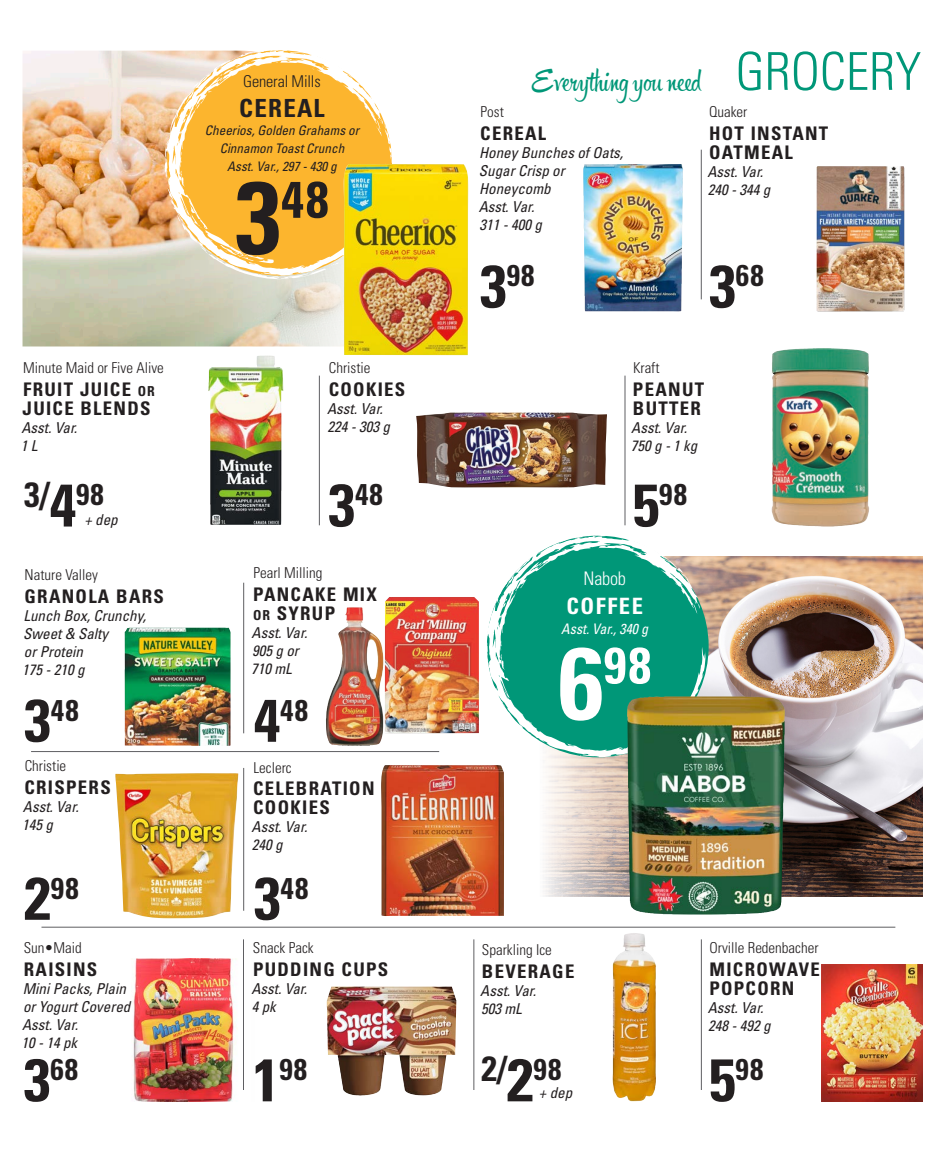
<style>
.page{position:relative;width:945px;height:1170px;background:#fff}
.page>*{position:absolute;margin:0;border:0;box-sizing:border-box;transform-origin:0 0}
.t1{font:700 condensed 51.38px "Univers LT Std";color:#231f20}
.t2{font:700 condensed 51.12px "Univers LT Std";color:#fff}
.t3{font:700 condensed 35px "Univers LT Std";color:#231f20}
.t4{font:700 condensed 30px "Univers LT Std";letter-spacing:.04em;color:#231f20}
.t5{font:27.5px "Hipster Script Pro";color:#009778}
.t6{font:700 condensed 25px "Univers LT Std";letter-spacing:.05em;color:#231f20}
.t7{font:700 condensed 22.5px "Univers LT Std";letter-spacing:.07em;color:#fff}
.t8{font:700 condensed 18.75px "Univers LT Std";letter-spacing:.07em;color:#231f20}
.t9{font:300 condensed 18.75px "Univers LT Std";letter-spacing:-.01em;color:#fff;scale:.96 1}
.t10{font:300 condensed 16.25px "Univers LT Std";letter-spacing:-.01em;color:#231f20}
.t11{font:italic condensed 15px "Univers LT Std";color:#231f20}
.t12{font:300 condensed 15px "Univers LT Std";color:#231f20}
.t13{font:italic condensed 14.5px "Univers LT Std";color:#fff;scale:.96 1}
.t14{font:italic condensed 13.12px "Univers LT Std";color:#231f20}
.s1{font-size:13.75px}
.s2{font-size:102.75px}
.s3{font-size:60px}
.s4{font-size:30px}
.s5{font-family:"Univers LT Std";font-weight:300;font-stretch:condensed;font-size:52.25px}
.s6{font-size:102.25px}
</style>
<div class="page">
<img style="left:133px;top:959px;width:102px;height:142px">
<img style="left:22px;top:51px;width:322px;height:296px">
<hr style="left:243px;top:939px;width:1px;height:151px;background:#5f5f62">
<hr style="left:474px;top:939px;width:1px;height:151px;background:#5f5f62">
<hr style="left:701px;top:939px;width:1px;height:151px;background:#5f5f62">
<hr style="left:701px;top:150px;width:1px;height:149px;background:#5f5f62">
<hr style="left:319px;top:376px;width:1px;height:149px;background:#5f5f62">
<hr style="left:625px;top:376px;width:1px;height:149px;background:#5f5f62">
<hr style="left:243px;top:768px;width:1px;height:143px;background:#5f5f62">
<hr style="left:31px;top:751px;width:408px;height:1px;background:#5f5f62">
<hr style="left:42px;top:927px;width:853px;height:1px;background:#5f5f62">
<hr style="left:243px;top:583px;width:1px;height:150px;background:#5f5f62">
<svg style="left:164px;top:50px;width:226px;height:226px;fill:#fcb52e"></svg>
<svg style="left:369px;top:113px;width:23px;height:50px"></svg>
<svg style="left:265px;top:50px;width:5px;height:3px"></svg>
<svg style="left:312px;top:63px;width:13px;height:6px"></svg>
<svg style="left:289px;top:50px;width:16px;height:10px"></svg>
<svg style="left:274px;top:61px;width:7px;height:2px"></svg>
<svg style="left:247px;top:62px;width:5px;height:7px"></svg>
<svg style="left:188px;top:66px;width:51px;height:28px"></svg>
<svg style="left:196px;top:101px;width:5px;height:8px"></svg>
<svg style="left:174px;top:101px;width:15px;height:26px"></svg>
<svg style="left:166px;top:152px;width:2px;height:7px"></svg>
<svg style="left:165px;top:173px;width:3px;height:4px"></svg>
<svg style="left:184px;top:198px;width:160px;height:81px;background:#f7c565"></svg>
<img style="left:543px;top:556px;width:379px;height:341px">
<svg style="left:487px;top:535px;width:219px;height:222px;fill:#009778"></svg>
<img style="left:124px;top:627px;width:107px;height:119px">
<img style="left:344px;top:164px;width:124px;height:191px">
<img style="left:583px;top:164px;width:100px;height:148px">
<img style="left:816px;top:166px;width:88px;height:146px">
<img style="left:208px;top:355px;width:75px;height:170px">
<img style="left:416px;top:412px;width:191px;height:75px">
<img style="left:772px;top:348px;width:91px;height:179px">
<img style="left:385px;top:597px;width:94px;height:136px">
<img style="left:326px;top:607px;width:34px;height:139px">
<img style="left:627px;top:696px;width:158px;height:219px">
<img style="left:115px;top:773px;width:123px;height:145px">
<img style="left:381px;top:765px;width:123px;height:151px">
<img style="left:327px;top:986px;width:78px;height:110px">
<img style="left:612px;top:933px;width:44px;height:168px">
<img style="left:821px;top:965px;width:102px;height:137px">
<p class="t10" style="left:243px;top:72px;width:79px">General Mills</p>
<p class="t6" style="left:239px;top:93px;width:87px">CEREAL</p>
<p class="t14" style="left:205px;top:122px;width:156px">Cheerios, Golden Grahams or</p>
<p class="t14" style="left:220px;top:140px;width:126px">Cinnamon Toast Crunch</p>
<p class="t14" style="left:227px;top:158px;width:111px">Asst. Var., 297 - 430 g</p>
<p class="t12" style="left:23px;top:359px;width:142px">Minute Maid or Five Alive</p>
<p class="t8" style="left:23px;top:378px;width:133px">FRUIT JUICE <span class="s1">OR</span></p>
<p class="t8" style="left:23px;top:397px;width:129px">JUICE BLENDS</p>
<p class="t11" style="left:21px;top:418px;width:57px">Asst. Var.</p>
<p class="t11" style="left:21px;top:436px;width:18px">1 L</p>
<p class="t1" style="left:235px;top:168px;width:95px"><span class="s2">3</span>48</p>
<p class="t12" style="left:329px;top:359px;width:43px">Christie</p>
<p class="t8" style="left:329px;top:378px;width:78px">COOKIES</p>
<p class="t11" style="left:327px;top:399px;width:57px">Asst. Var.</p>
<p class="t11" style="left:327px;top:417px;width:64px">224 - 303 g</p>
<p class="t3" style="left:24px;top:473px;width:81px">3/<span class="s3">4</span><span class="s4">98</span></p>
<p class="t4" style="left:328px;top:476px;width:56px"><span class="s3">3</span>48</p>
<p class="t11" style="left:84px;top:510px;width:35px">+ dep</p>
<p class="t12" style="left:25px;top:566px;width:75px">Nature Valley</p>
<p class="t8" style="left:24px;top:584px;width:141px">GRANOLA BARS</p>
<p class="t11" style="left:23px;top:606px;width:124px">Lunch Box, Crunchy,</p>
<p class="t11" style="left:23px;top:624px;width:87px">Sweet &amp; Salty</p>
<p class="t11" style="left:24px;top:642px;width:61px">or Protein</p>
<p class="t11" style="left:22px;top:660px;width:64px">175 - 210 g</p>
<p class="t4" style="left:24px;top:691px;width:56px"><span class="s3">3</span>48</p>
<p class="t12" style="left:25px;top:757px;width:43px">Christie</p>
<p class="t8" style="left:24px;top:775px;width:88px">CRISPERS</p>
<p class="t11" style="left:23px;top:797px;width:57px">Asst. Var.</p>
<p class="t11" style="left:22px;top:815px;width:32px">145 g</p>
<p class="t4" style="left:24px;top:869px;width:56px"><span class="s3">2</span>98</p>
<p class="t12" style="left:24px;top:939px;width:60px">Sun•Maid</p>
<p class="t8" style="left:24px;top:958px;width:75px">RAISINS</p>
<p class="t11" style="left:23px;top:979px;width:105px">Mini Packs, Plain</p>
<p class="t11" style="left:23px;top:997px;width:109px">or Yogurt Covered</p>
<p class="t11" style="left:22px;top:1015px;width:57px">Asst. Var.</p>
<p class="t11" style="left:21px;top:1033px;width:57px">10 - 14 pk</p>
<p class="t12" style="left:253px;top:564px;width:71px">Pearl Milling</p>
<p class="t8" style="left:253px;top:583px;width:125px">PANCAKE MIX</p>
<p class="t8" style="left:253px;top:601px;width:83px"><span class="s1">OR</span> SYRUP</p>
<p class="t11" style="left:252px;top:623px;width:57px">Asst. Var.</p>
<p class="t11" style="left:252px;top:641px;width:48px">905 g or</p>
<p class="t11" style="left:251px;top:659px;width:42px">710 mL</p>
<p class="t4" style="left:254px;top:691px;width:56px"><span class="s3">4</span>48</p>
<p class="t12" style="left:253px;top:759px;width:40px">Leclerc</p>
<p class="t8" style="left:253px;top:777px;width:123px">CELEBRATION</p>
<p class="t8" style="left:253px;top:796px;width:78px">COOKIES</p>
<p class="t11" style="left:252px;top:817px;width:57px">Asst. Var.</p>
<p class="t11" style="left:252px;top:835px;width:32px">240 g</p>
<p class="t4" style="left:254px;top:869px;width:56px"><span class="s3">3</span>48</p>
<p class="t12" style="left:253px;top:939px;width:62px">Snack Pack</p>
<p class="t8" style="left:253px;top:958px;width:137px">PUDDING CUPS</p>
<p class="t11" style="left:251px;top:979px;width:57px">Asst. Var.</p>
<p class="t11" style="left:252px;top:997px;width:26px">4 pk</p>
<p class="t5" style="left:532px;top:64px;width:391px">Everything you need <span class="s5">GROCERY</span></p>
<p class="t12" style="left:481px;top:103px;width:25px">Post</p>
<p class="t8" style="left:480px;top:122px;width:67px">CEREAL</p>
<p class="t11" style="left:479px;top:143px;width:146px">Honey Bunches of Oats,</p>
<p class="t11" style="left:479px;top:161px;width:87px">Sugar Crisp or</p>
<p class="t11" style="left:479px;top:179px;width:73px">Honeycomb</p>
<p class="t11" style="left:479px;top:197px;width:57px">Asst. Var.</p>
<p class="t11" style="left:479px;top:215px;width:64px">311 - 400 g</p>
<p class="t4" style="left:480px;top:257px;width:56px"><span class="s3">3</span>98</p>
<p class="t12" style="left:709px;top:103px;width:40px">Quaker</p>
<p class="t8" style="left:709px;top:122px;width:121px">HOT INSTANT</p>
<p class="t8" style="left:709px;top:141px;width:85px">OATMEAL</p>
<p class="t11" style="left:707px;top:162px;width:57px">Asst. Var.</p>
<p class="t11" style="left:708px;top:180px;width:64px">240 - 344 g</p>
<p class="t4" style="left:709px;top:257px;width:56px"><span class="s3">3</span>68</p>
<p class="t12" style="left:633px;top:359px;width:28px">Kraft</p>
<p class="t8" style="left:633px;top:378px;width:73px">PEANUT</p>
<p class="t8" style="left:633px;top:397px;width:70px">BUTTER</p>
<p class="t11" style="left:631px;top:418px;width:57px">Asst. Var.</p>
<p class="t11" style="left:631px;top:436px;width:68px">750 g - 1 kg</p>
<p class="t4" style="left:633px;top:476px;width:56px"><span class="s3">5</span>98</p>
<p class="t9" style="left:584px;top:567px;width:46px">Nabob</p>
<p class="t7" style="left:566px;top:592px;width:78px">COFFEE</p>
<p class="t13" style="left:561px;top:619px;width:92px">Asst. Var., 340 g</p>
<p class="t2" style="left:558px;top:634px;width:94px"><span class="s6">6</span>98</p>
<p class="t12" style="left:482px;top:941px;width:71px">Sparkling Ice</p>
<p class="t8" style="left:482px;top:960px;width:94px">BEVERAGE</p>
<p class="t11" style="left:480px;top:981px;width:57px">Asst. Var.</p>
<p class="t11" style="left:481px;top:999px;width:42px">503 mL</p>
<p class="t12" style="left:710px;top:939px;width:111px">Orville Redenbacher</p>
<p class="t8" style="left:709px;top:958px;width:112px">MICROWAVE</p>
<p class="t8" style="left:709px;top:976px;width:86px">POPCORN</p>
<p class="t11" style="left:708px;top:998px;width:57px">Asst. Var.</p>
<p class="t11" style="left:708px;top:1016px;width:64px">248 - 492 g</p>
<p class="t3" style="left:482px;top:1047px;width:81px">2/<span class="s3">2</span><span class="s4">98</span></p>
<p class="t4" style="left:24px;top:1051px;width:56px"><span class="s3">3</span>68</p>
<p class="t4" style="left:709px;top:1051px;width:56px"><span class="s3">5</span>98</p>
<p class="t4" style="left:253px;top:1051px;width:56px"><span class="s3">1</span>98</p>
<p class="t11" style="left:539px;top:1083px;width:35px">+ dep</p>
</div>
